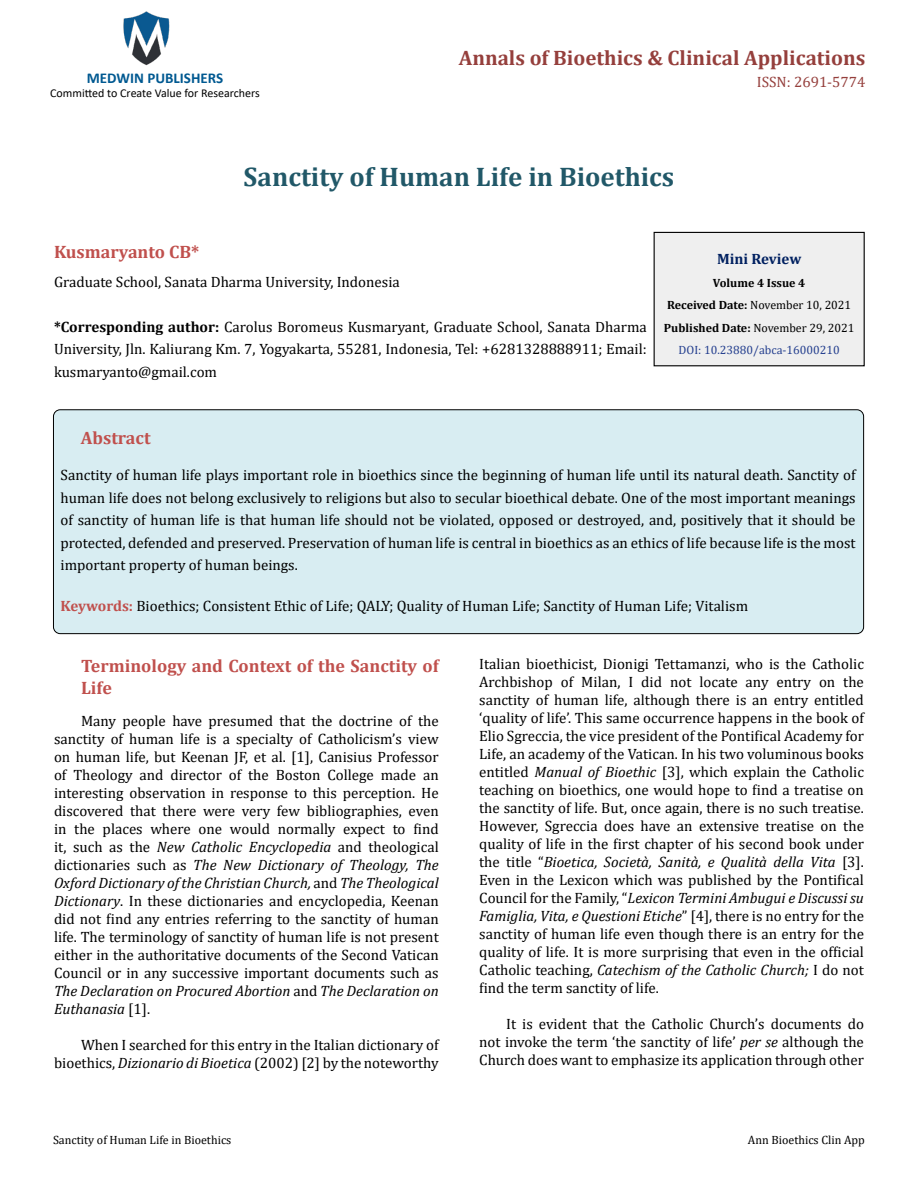
<style>
.page{position:relative;width:918px;height:1188px;background:#fff}
.page>*{position:absolute;margin:0;border:0;box-sizing:border-box;transform-origin:0 0}
.t1{font:700 27px "Cambria";color:#215868}
.t2{font:700 21px "Cambria";color:#953f3c}
.t3{font:700 18px/22.5px "Cambria";color:#c0504d}
.t4{font:15px/18px "Cambria";color:#000;text-align:justify}
.t5{font:700 15px "Calibri";color:#005991}
.t6{font:15px "Cambria";color:#953f3c}
.t7{font:700 15px "Cambria";color:#002060}
.t8{font:700 12px/22.5px "Cambria";color:#000;text-align:center}
.t9{font:12px "Cambria";color:#000}
.t10{font:12px "Calibri";color:#000}
.s1{font-weight:700}
.s2{font-weight:400}
.s3{font-weight:400;color:#25408f}
.s4{font-weight:700;color:#c0504d}
.s5{font-style:italic}
</style>
<div class="page">
<img style="left:123px;top:11px;width:47px;height:55px">
<div style="left:654px;top:232px;width:210px;height:134px;background:#efefef"></div>
<div style="left:654px;top:232px;width:211px;height:134px;border:1px solid #000"></div>
<div style="left:53px;top:410px;width:811px;height:224px;background:#d8edf2;border-radius:7px"></div>
<div style="left:53px;top:409px;width:811px;height:225px;border:1px solid #000;border-radius:7px"></div>
<h2 class="t2" style="left:459px;top:43px;width:408px">Annals of Bioethics &amp; Clinical Applications</h2>
<p class="t5" style="left:87px;top:67px;width:138px">MEDWIN PUBLISHERS</p>
<p class="t6" style="left:757px;top:74px;width:110px">ISSN: 2691-5774</p>
<p class="t10" style="left:50px;top:85px;width:211px">Committed to Create Value for Researchers</p>
<h1 class="t1" style="left:244px;top:157px;width:432px">Sanctity of Human Life in Bioethics</h1>
<p class="t3" style="left:54px;top:240px;width:147px">Kusmaryanto CB*</p>
<p class="t4" style="left:54px;top:273px;width:347px">Graduate School, Sanata Dharma University, Indonesia</p>
<p class="t4" style="left:54px;top:315px;width:594px;line-height:22.5px"><span class="s1">*Corresponding author:</span> Carolus Boromeus Kusmaryant, Graduate School, Sanata Dharma University, Jln. Kaliurang Km. 7, Yogyakarta, 55281, Indonesia, Tel: +6281328888911; Email: kusmaryanto@gmail.com</p>
<p class="t7" style="left:717px;top:248px;width:86px">Mini Review</p>
<p class="t8" style="left:664px;top:271px;width:192px">Volume 4 Issue 4<br>Received Date: <span class="s2">November 10, 2021<br></span>Published Date: <span class="s2">November 29, 2021<br></span><span class="s3">DOI: 10.23880/abca-16000210</span></p>
<p class="t3" style="left:81px;top:426px;width:71px">Abstract</p>
<p class="t4" style="left:61px;top:464px;width:797px;line-height:22.5px">Sanctity of human life plays important role in bioethics since the beginning of human life until its natural death. Sanctity of human life does not belong exclusively to religions but also to secular bioethical debate. One of the most important meanings of sanctity of human life is that human life should not be violated, opposed or destroyed, and, positively that it should be protected, defended and preserved. Preservation of human life is central in bioethics as an ethics of life because life is the most important property of human beings.</p>
<p class="t4" style="left:61px;top:597px;width:689px"><span class="s4">Keywords:</span> Bioethics; Consistent Ethic of Life; QALY; Quality of Human Life; Sanctity of Human Life; Vitalism</p>
<p class="t3" style="left:81px;top:654px;width:359px">Terminology and Context of the Sanctity of<br>Life</p>
<p class="t4" style="left:54px;top:712px;width:386px;text-indent:27px">Many people have presumed that the doctrine of the sanctity of human life is a specialty of Catholicism’s view on human life, but Keenan JF, et al. [1], Canisius Professor of Theology and director of the Boston College made an interesting observation in response to this perception. He discovered that there were very few bibliographies, even in the places where one would normally expect to find it, such as the <span class="s5">New Catholic Encyclopedia</span> and theological dictionaries such as <span class="s5">The New Dictionary of Theology, The Oxford Dictionary of the Christian Church,</span> and <span class="s5">The Theological Dictionary</span>. In these dictionaries and encyclopedia, Keenan did not find any entries referring to the sanctity of human life. The terminology of sanctity of human life is not present either in the authoritative documents of the Second Vatican Council or in any successive important documents such as <span class="s5">The Declaration on Procured Abortion</span> and <span class="s5">The Declaration on Euthanasia</span> [1].</p>
<p class="t4" style="left:54px;top:1036px;width:386px;text-align:right">When I searched for this entry in the Italian dictionary of bioethics, <span class="s5">Dizionario di Bioetica</span> (2002) [2] by the noteworthy</p>
<p class="t4" style="left:479px;top:655px;width:386px">Italian bioethicist, Dionigi Tettamanzi, who is the Catholic Archbishop of Milan, I did not locate any entry on the sanctity of human life, although there is an entry entitled ‘quality of life’. This same occurrence happens in the book of Elio Sgreccia, the vice president of the Pontifical Academy for Life, an academy of the Vatican. In his two voluminous books entitled <span class="s5">Manual of Bioethic</span> [3], which explain the Catholic teaching on bioethics, one would hope to find a treatise on the sanctity of life. But, once again, there is no such treatise.<br>However, Sgreccia does have an extensive treatise on the quality of life in the first chapter of his second book under the title “<span class="s5">Bioetica, Società, Sanità, e Qualità della Vita</span> [3].<br>Even in the Lexicon which was published by the Pontifical Council for the Family, “<span class="s5">Lexicon Termini Ambugui e Discussi su Famiglia, Vita, e Questioni Etiche</span>” [4], there is no entry for the sanctity of human life even though there is an entry for the quality of life. It is more surprising that even in the official Catholic teaching, <span class="s5">Catechism of the Catholic Church;</span> I do not find the term sanctity of life.</p>
<p class="t4" style="left:479px;top:1015px;width:386px;text-indent:27px">It is evident that the Catholic Church’s documents do not invoke the term ‘the sanctity of life’ <span class="s5">per se</span> although the Church does want to emphasize its application through other</p>
<p class="t9" style="left:53px;top:1133px;width:180px">Sanctity of Human Life in Bioethics</p>
<p class="t9" style="left:748px;top:1133px;width:119px">Ann Bioethics Clin App</p>
</div>
